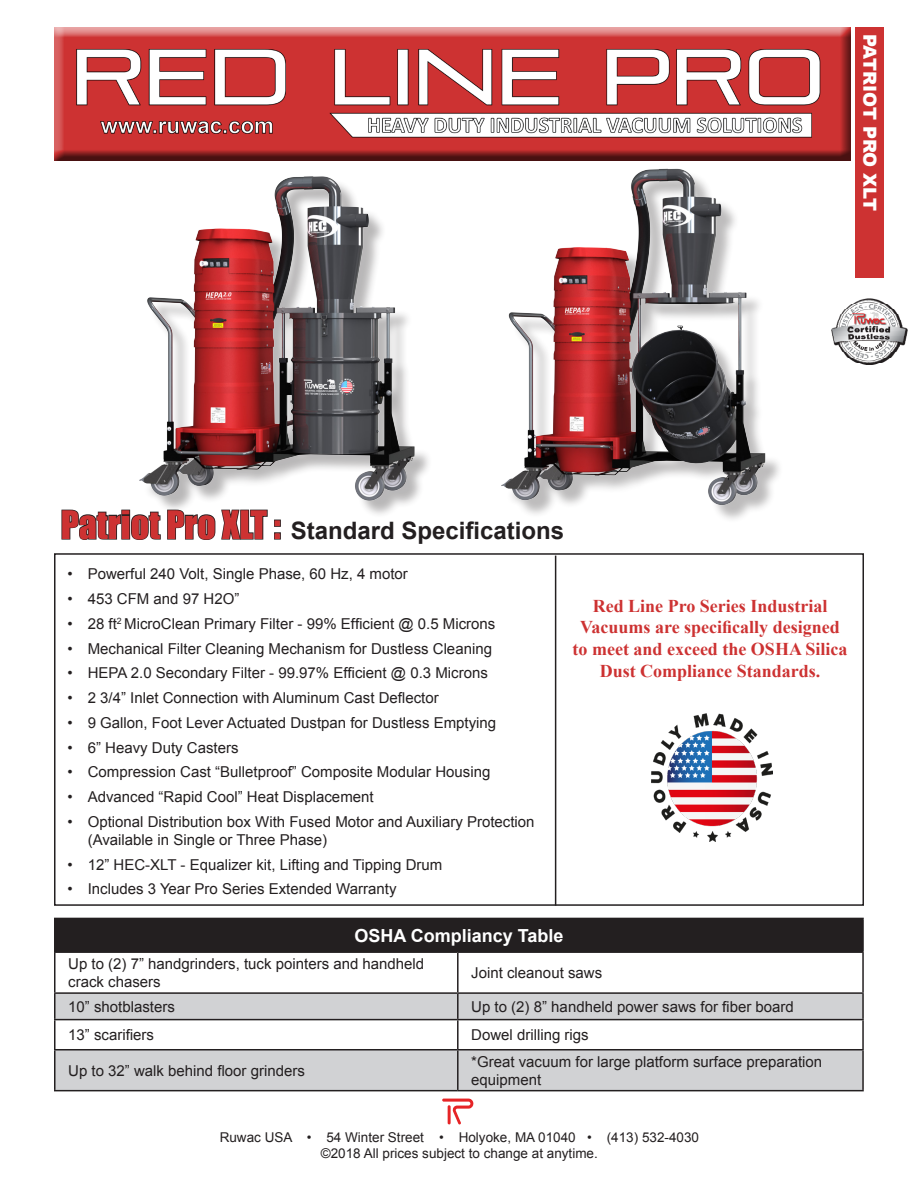
<style>
.page{position:relative;width:918px;height:1188px;background:#fff}
.page>*{position:absolute;margin:0;border:0;box-sizing:border-box;transform-origin:0 0}
.t1{font:700 24px "Arial";color:#231f20}
.t2{font:700 18px/21.6px "Times New Roman";color:#cd3232;text-align:center}
.t3{font:700 18px "Arial";color:#fff}
.t4{font:900 18px "Arial";letter-spacing:-.01em;color:#fff}
.t5{font:15px/18px "Arial";color:#231f20}
.t6{font:13.5px "Arial";color:#231f20}
.s1{font-family:"Impact";font-weight:400;font-size:36px;color:#cd3232}
</style>
<div class="page">
<div style="left:54px;top:553px;width:810px;height:353px;border:2px solid #231f20"></div>
<svg style="left:61px;top:513px;width:220px;height:27px"></svg>
<img style="left:61px;top:176px;width:339px;height:337px">
<div style="left:51px;top:27px;width:800px;height:135px;background:#231f20;opacity:.75"></div>
<div style="left:855px;top:27px;width:29px;height:250px;background:#cd3232"></div>
<img style="left:857px;top:299px;width:51px;height:66px">
<img style="left:71px;top:37px;width:754px;height:114px">
<img style="left:400px;top:153px;width:457px;height:366px">
<hr style="left:555px;top:556px;width:1px;height:350px;background:#231f20">
<img style="left:651px;top:713px;width:121px;height:128px">
<svg style="left:442px;top:1099px;width:32px;height:26px"></svg>
<div style="left:55px;top:918px;width:808px;height:34px;background:#231f20"></div>
<svg style="left:56px;top:994px;width:806px;height:96px;fill:#d1d2d4"></svg>
<hr style="left:54px;top:953px;width:2px;height:39px;background:#231f20">
<hr style="left:457px;top:953px;width:2px;height:39px;background:#231f20">
<hr style="left:862px;top:953px;width:2px;height:39px;background:#231f20">
<hr style="left:54px;top:992px;width:404px;height:2px;background:#231f20">
<hr style="left:54px;top:994px;width:2px;height:25px;background:#231f20">
<hr style="left:458px;top:992px;width:406px;height:2px;background:#231f20">
<hr style="left:457px;top:994px;width:2px;height:25px;background:#231f20">
<hr style="left:862px;top:994px;width:2px;height:25px;background:#231f20">
<hr style="left:54px;top:1019px;width:404px;height:1px;background:#231f20">
<hr style="left:54px;top:1020px;width:2px;height:29px;background:#231f20">
<hr style="left:458px;top:1019px;width:406px;height:1px;background:#231f20">
<hr style="left:457px;top:1020px;width:2px;height:29px;background:#231f20">
<hr style="left:862px;top:1020px;width:2px;height:29px;background:#231f20">
<hr style="left:54px;top:1049px;width:404px;height:1px;background:#231f20">
<hr style="left:54px;top:1050px;width:2px;height:40px;background:#231f20">
<hr style="left:458px;top:1049px;width:406px;height:1px;background:#231f20">
<hr style="left:457px;top:1050px;width:2px;height:40px;background:#231f20">
<hr style="left:862px;top:1050px;width:2px;height:40px;background:#231f20">
<hr style="left:54px;top:1090px;width:404px;height:1px;background:#231f20">
<hr style="left:458px;top:1090px;width:406px;height:1px;background:#231f20">
<hr style="left:54px;top:918px;width:404px;height:1px;background:#231f20">
<hr style="left:54px;top:919px;width:2px;height:32px;background:#231f20">
<hr style="left:458px;top:918px;width:406px;height:1px;background:#231f20">
<hr style="left:862px;top:919px;width:2px;height:32px;background:#231f20">
<hr style="left:54px;top:951px;width:404px;height:2px;background:#231f20">
<hr style="left:458px;top:951px;width:406px;height:2px;background:#231f20">
<p class="t4" style="left:883px;top:34px;width:179px;rotate:90deg">PATRIOT PRO XLT</p>
<p class="t1" style="left:61px;top:514px;width:505px"><span class="s1">Patriot Pro XLT :</span> Standard Specifications</p>
<p class="t5" style="left:68px;top:565px;width:342px">• Powerful 240 Volt, Single Phase, 60 Hz, 4 motor</p>
<p class="t5" style="left:68px;top:590px;width:173px">• 453 CFM and 97 H2O”</p>
<p class="t5" style="left:68px;top:615px;width:429px">• 28 ft<sup>2</sup> MicroClean Primary Filter - 99% Efficient @ 0.5 Microns</p>
<p class="t5" style="left:68px;top:640px;width:426px">• Mechanical Filter Cleaning Mechanism for Dustless Cleaning</p>
<p class="t5" style="left:68px;top:664px;width:422px">• HEPA 2.0 Secondary Filter - 99.97% Efficient @ 0.3 Microns</p>
<p class="t5" style="left:68px;top:689px;width:373px">• 2 3/4” Inlet Connection with Aluminum Cast Deflector</p>
<p class="t5" style="left:68px;top:714px;width:430px">• 9 Gallon, Foot Lever Actuated Dustpan for Dustless Emptying</p>
<p class="t5" style="left:68px;top:739px;width:173px">• 6” Heavy Duty Casters</p>
<p class="t5" style="left:68px;top:763px;width:424px">• Compression Cast “Bulletproof” Composite Modular Housing</p>
<p class="t5" style="left:68px;top:788px;width:308px">• Advanced “Rapid Cool” Heat Displacement</p>
<p class="t5" style="left:88px;top:813px;width:448px;text-indent:-20px">• Optional Distribution box With Fused Motor and Auxiliary Protection (Available in Single or Three Phase)</p>
<p class="t5" style="left:68px;top:856px;width:376px">• 12” HEC-XLT - Equalizer kit, Lifting and Tipping Drum</p>
<p class="t5" style="left:68px;top:880px;width:331px">• Includes 3 Year Pro Series Extended Warranty</p>
<p class="t2" style="left:573px;top:595px;width:276px">Red Line Pro Series Industrial<br>Vacuums are specifically designed to meet and exceed the OSHA Silica<br>Dust Compliance Standards.</p>
<p class="t3" style="left:354px;top:924px;width:211px">OSHA Compliancy Table</p>
<p class="t5" style="left:68px;top:955px;width:358px">Up to (2) 7” handgrinders, tuck pointers and handheld crack chasers</p>
<p class="t5" style="left:471px;top:964px;width:132px">Joint cleanout saws</p>
<p class="t5" style="left:68px;top:998px;width:108px">10” shotblasters</p>
<p class="t5" style="left:471px;top:998px;width:324px">Up to (2) 8” handheld power saws for fiber board</p>
<p class="t5" style="left:68px;top:1026px;width:87px">13” scarifiers</p>
<p class="t5" style="left:471px;top:1026px;width:119px">Dowel drilling rigs</p>
<p class="t5" style="left:68px;top:1062px;width:238px">Up to 32” walk behind floor grinders</p>
<p class="t5" style="left:471px;top:1053px;width:352px">*Great vacuum for large platform surface preparation equipment</p>
<p class="t6" style="left:220px;top:1128px;width:481px">Ruwac USA • 54 Winter Street • Holyoke, MA 01040 • (413) 532-4030</p>
<p class="t6" style="left:321px;top:1145px;width:279px">©2018 All prices subject to change at anytime.</p>
</div>
